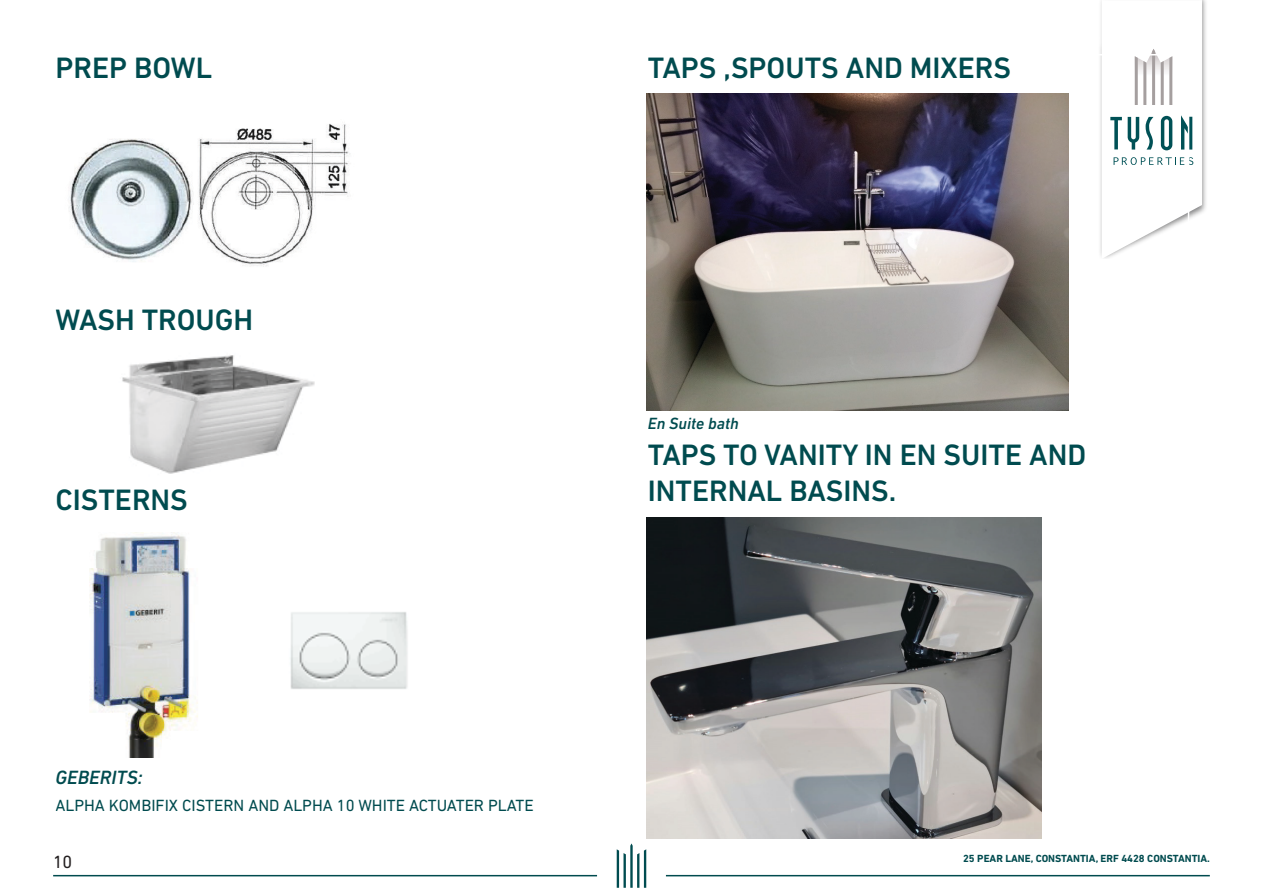
<style>
.page{position:relative;width:1263px;height:893px;background:#fff}
.page>*{position:absolute;margin:0;border:0;box-sizing:border-box;transform-origin:0 0}
.t1{font:500 30px/36px "DIN Next LT Pro";color:#004b4f}
.t2{font:italic 500 19.5px "DIN Next LT Pro";color:#004b4f}
.t3{font:18px "DIN Next LT Pro";color:#231f20}
.t4{font:16.5px "DIN Next LT Pro";color:#004b4f}
.t5{font:italic 500 16.5px "DIN Next LT Pro";color:#004b4f}
.t6{font:700 10.5px "DIN Next LT Pro";color:#004b4f}
</style>
<div class="page">
<img style="left:1100px;top:0;width:106px;height:256px">
<svg style="left:1102px;top:0;width:100px;height:258px"></svg>
<svg style="left:617px;top:843px;width:29px;height:45px"></svg>
<hr style="left:53px;top:875px;width:544px;height:1px;background:#004b4f">
<hr style="left:666px;top:875px;width:544px;height:1px;background:#004b4f">
<img style="left:69px;top:124px;width:281px;height:143px">
<img style="left:122px;top:355px;width:193px;height:119px">
<img style="left:89px;top:533px;width:109px;height:225px">
<img style="left:290px;top:612px;width:118px;height:77px">
<img style="left:646px;top:94px;width:422px;height:316px">
<img style="left:646px;top:518px;width:395px;height:321px">
<p class="t1" style="left:56px;top:50px;width:158px">PREP BOWL</p>
<p class="t1" style="left:56px;top:302px;width:199px">WASH TROUGH</p>
<p class="t1" style="left:56px;top:482px;width:134px">CISTERNS</p>
<p class="t2" style="left:56px;top:766px;width:88px">GEBERITS:</p>
<p class="t4" style="left:56px;top:795px;width:480px">ALPHA KOMBIFIX CISTERN AND ALPHA 10 WHITE ACTUATER PLATE</p>
<p class="t3" style="left:53px;top:851px;width:21px">10</p>
<p class="t1" style="left:648px;top:50px;width:365px">TAPS ,SPOUTS AND MIXERS</p>
<p class="t5" style="left:648px;top:414px;width:93px">En Suite bath</p>
<p class="t1" style="left:648px;top:437px;width:440px">TAPS TO VANITY IN EN SUITE AND<br>INTERNAL BASINS.</p>
<p class="t6" style="left:963px;top:853px;width:248px">25 PEAR LANE, CONSTANTIA, ERF 4428 CONSTANTIA.</p>
</div>
